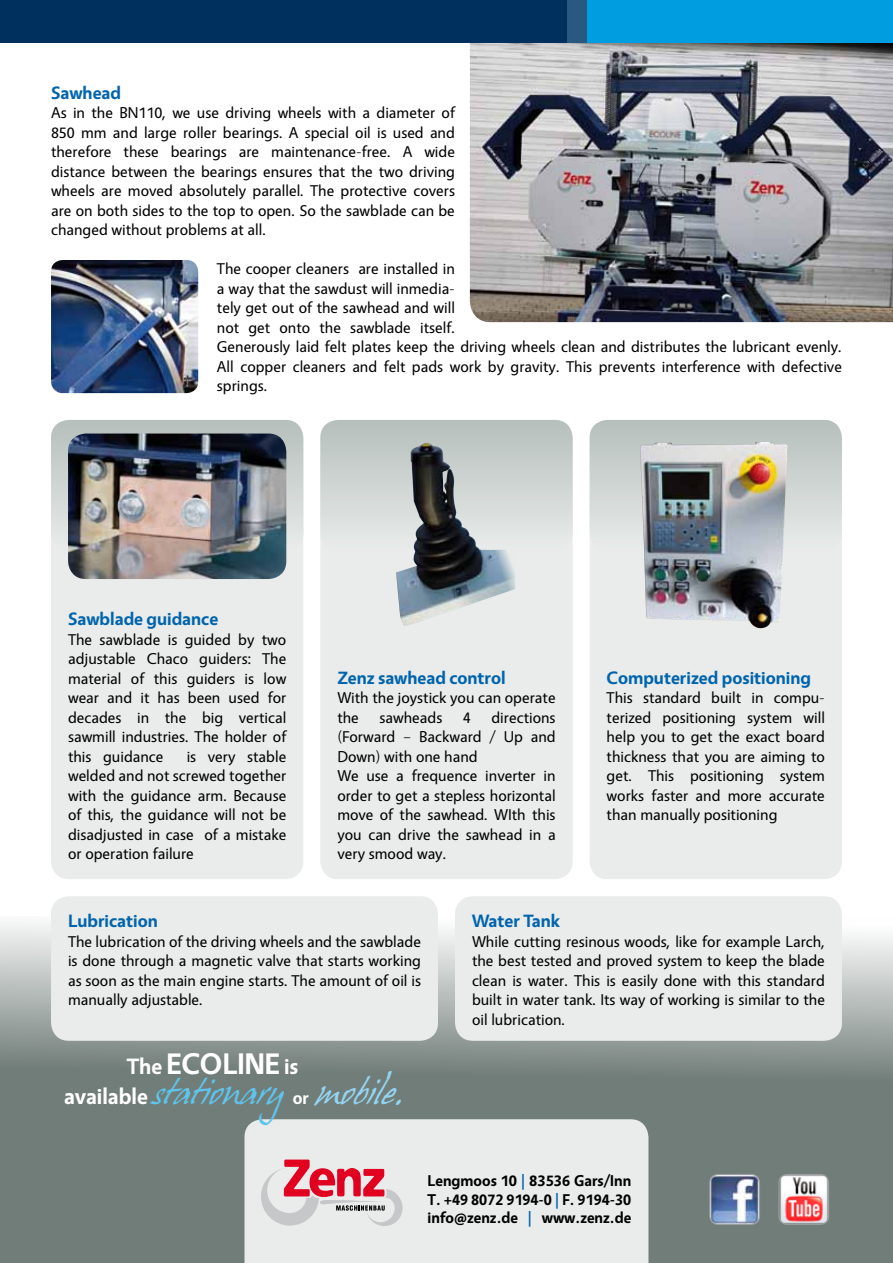
<style>
.page{position:relative;width:893px;height:1263px;background:#fff}
.page>*{position:absolute;margin:0;border:0;box-sizing:border-box;transform-origin:0 0}
.t1{font:32.85px "Hans Hand";letter-spacing:-.005em;color:#5ec5ed}
.t2{font:700 30px "Vegur";color:#fff}
.t3{font:700 18px "Vegur";color:#0064ad}
.t4{font:15.75px/19.5px "Vegur";color:#000;text-align:justify}
.t5{font:700 15.75px/18.8px "Vegur";color:#000;text-align:justify}
.s1{font-size:22.5px}
.s2{font-family:"Vegur";font-weight:700;font-size:22.5px;color:#fff}
.s3{font-family:"Vegur";font-weight:700;font-size:18px;color:#fff}
.s4{color:#94d5f2}
.s5{color:#0064ad}
</style>
<div class="page">
<img style="left:470px;top:43px;width:423px;height:279px">
<svg style="left:0;top:922px;width:893px;height:341px;background:#7c8783"></svg>
<div style="left:51px;top:420px;width:252px;height:459px;background:#e9eceb;border-radius:18px"></div>
<svg style="left:51px;top:420px;width:252px;height:130px"></svg>
<div style="left:587px;top:0;width:306px;height:43px;background:#009ee0"></div>
<div style="left:0;top:0;width:568px;height:43px;background:#00305e"></div>
<div style="left:568px;top:0;width:19px;height:43px;background:#295980"></div>
<div style="left:244px;top:1119px;width:404px;height:144px;background:#e9eceb"></div>
<img style="left:779px;top:1174px;width:50px;height:50px">
<div style="left:778px;top:1174px;width:51px;height:51px;border:1px solid #9c9e9f;border-radius:8px"></div>
<img style="left:710px;top:1174px;width:49px;height:50px">
<div style="left:709px;top:1174px;width:51px;height:51px;border:1px solid #9c9e9f;border-radius:8px"></div>
<svg style="left:262px;top:1159px;width:141px;height:67px;background:#deb1b7"></svg>
<div style="left:320px;top:420px;width:253px;height:459px;background:#e9eceb;border-radius:18px"></div>
<div style="left:590px;top:420px;width:252px;height:459px;background:#e9eceb;border-radius:18px"></div>
<img style="left:51px;top:260px;width:147px;height:133px">
<svg style="left:320px;top:420px;width:253px;height:105px;background:#c8cfcc"></svg>
<svg style="left:590px;top:420px;width:252px;height:105px;background:#c7cecb"></svg>
<img style="left:396px;top:443px;width:119px;height:183px">
<img style="left:640px;top:442px;width:148px;height:187px">
<img style="left:68px;top:433px;width:218px;height:146px">
<div style="left:51px;top:896px;width:387px;height:145px;background:#e9eceb;border-radius:18px"></div>
<div style="left:455px;top:896px;width:387px;height:145px;background:#e9eceb;border-radius:18px"></div>
<p class="t3" style="left:51px;top:83px;width:72px">Sawhead</p>
<p class="t4" style="left:51px;top:104px;width:406px">As in the BN110, we use driving wheels with a diameter of 850 mm and large roller bearings. A special oil is used and therefore these bearings are maintenance-free. A wide distance between the bearings ensures that the two driving wheels are moved absolutely parallel. The protective covers are on both sides to the top to open. So the sawblade can be changed without problems at all.</p>
<p class="t4" style="left:217px;top:259px;width:626px;text-align:left">The cooper cleaners are installed in<br>a way that the sawdust will inmedia-<br>tely get out of the sawhead and will<br>not get onto the sawblade itself.<br>Generously laid felt plates keep the driving wheels clean and distributes the lubricant evenly.<br>All copper cleaners and felt pads work by gravity. This prevents interference with defective springs.</p>
<p class="t3" style="left:68px;top:609px;width:152px">Sawblade guidance</p>
<p class="t4" style="left:68px;top:630px;width:220px">The sawblade is guided by two adjustable Chaco guiders: The material of this guiders is low wear and it has been used for decades in the big vertical sawmill industries. The holder of this guidance</p>
<p class="t4" style="left:68px;top:747px;width:220px;text-indent:119px">is very stable welded and not screwed together with the guidance arm. Because of this, the guidance will not be disadjusted in case of a mistake or operation failure</p>
<p class="t3" style="left:337px;top:668px;width:170px">Zenz sawhead control</p>
<p class="t4" style="left:337px;top:688px;width:220px">With the joystick you can operate the</p>
<p class="t4" style="left:337px;top:708px;width:220px;text-align:left;text-indent:154px">directions (Forward – Backward / Up and<br>Down) with one hand<br>We use a frequence inverter in order to get a stepless horizontal move of the sawhead. WIth this you can drive the sawhead in a very smood way.</p>
<p class="t4" style="left:379px;top:708px;width:64px">sawheads</p>
<p class="t4" style="left:463px;top:708px;width:9px">4</p>
<p class="t3" style="left:607px;top:668px;width:206px">Computerized positioning</p>
<p class="t4" style="left:607px;top:688px;width:220px">This standard built in compu&shy;terized positioning system will help you to get the exact board thickness that you are aiming to get. This positioning system works faster and more accurate than manually positioning</p>
<p class="t3" style="left:68px;top:911px;width:91px">Lubrication</p>
<p class="t4" style="left:68px;top:932px;width:354px">The lubrication of the driving wheels and the sawblade is done through a magnetic valve that starts working as soon as the main engine starts. The amount of oil is manually adjustable.</p>
<h2 class="t2" style="left:127px;top:1047px;width:173px"><span class="s1">The</span> ECOLINE <span class="s1">is</span></h2>
<h1 class="t1" style="left:64px;top:1073px;width:344px"><span class="s2">available</span> stationary <span class="s3">or</span> <span class="s4">mobile.</span></h1>
<p class="t3" style="left:472px;top:911px;width:89px">Water Tank</p>
<p class="t4" style="left:472px;top:932px;width:354px">While cutting resinous woods, like for example Larch, the best tested and proved system to keep the blade clean is water. This is easily done with this standard built in water tank. Its way of working is similar to the oil lubrication.</p>
<p class="t5" style="left:428px;top:1171px;width:205px">Lengmoos 10 <span class="s5">|</span> 83536 Gars/Inn T. +49 8072 9194-0 <span class="s5">|</span> F. 9194-30 info@zenz.de <span class="s5">|</span> www.zenz.de</p>
</div>
